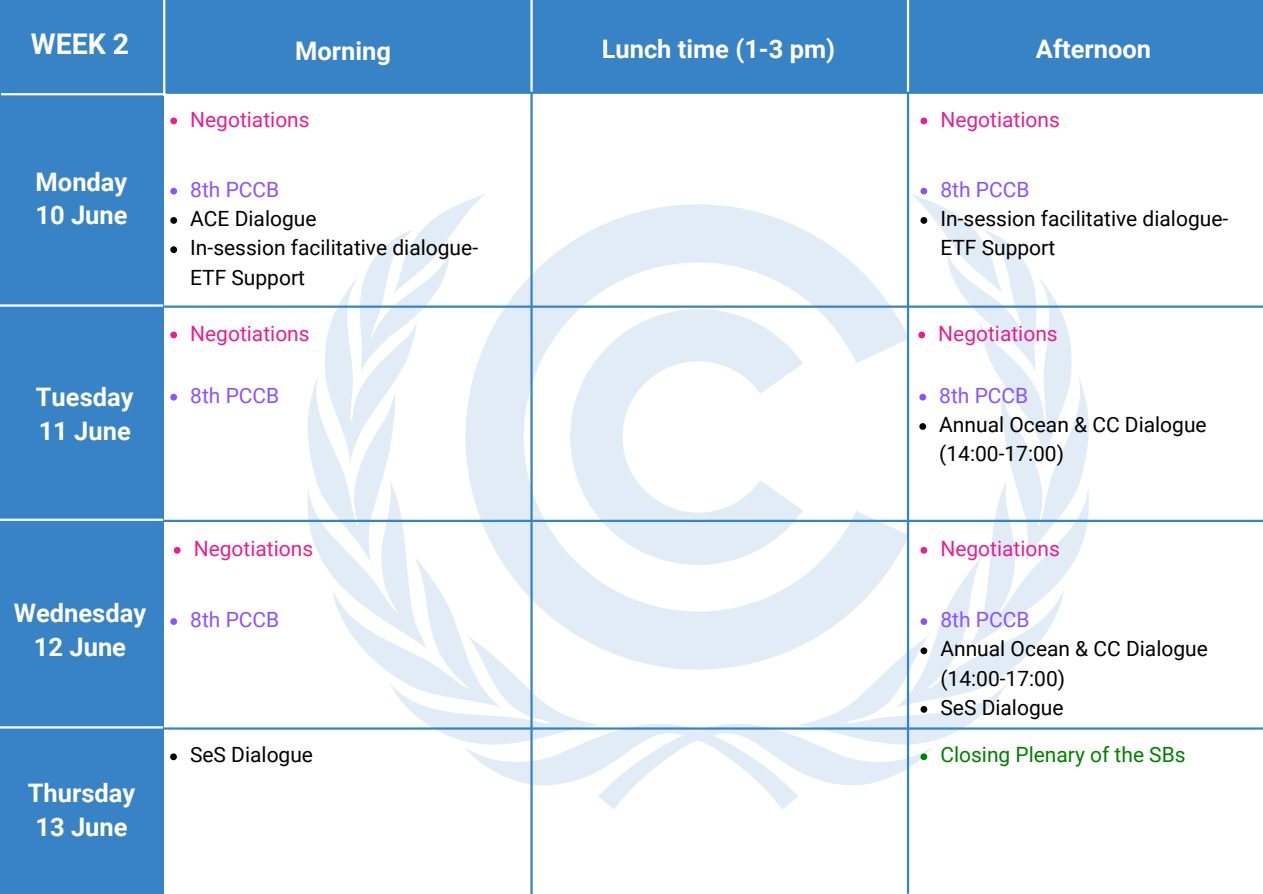
<style>
.page{position:relative;width:1263px;height:894px;background:#fff}
.page>*{position:absolute;margin:0;border:0;box-sizing:border-box;transform-origin:0 0}
.t1{font:700 28.5px "Roboto";color:#fff}
.t2{font:700 25.5px/33.8px "Roboto";color:#fff}
.t3{font:21px/29.2px "Roboto";color:#000}
.t4{font:21px "Roboto";color:#e61f93}
.t5{font:21px "Roboto";color:#8c52ff}
.t6{font:21px "Roboto";color:#008000}
</style>
<div class="page">
<div style="left:0;top:0;width:1263px;height:92px;background:#3883c5"></div>
<div style="left:0;top:0;width:163px;height:893px;background:#3883c5"></div>
<div style="left:0;top:89px;width:1263px;height:5px;background:#3883c5"></div>
<svg style="left:305px;top:193px;width:787px;height:616px"></svg>
<hr style="left:163px;top:519px;width:1100px;height:3px;background:#3883c5">
<hr style="left:0;top:518px;width:163px;height:2px;background:#fff">
<hr style="left:163px;top:305px;width:1100px;height:3px;background:#3883c5">
<hr style="left:0;top:304px;width:163px;height:2px;background:#fff">
<hr style="left:163px;top:727px;width:1100px;height:2px;background:#3883c5">
<hr style="left:0;top:726px;width:163px;height:2px;background:#fff">
<hr style="left:530px;top:92px;width:3px;height:801px;background:#3883c5">
<hr style="left:530px;top:0;width:3px;height:92px;background:#fff">
<hr style="left:907px;top:89px;width:2px;height:804px;background:#3883c5">
<hr style="left:907px;top:0;width:2px;height:92px;background:#fff">
<hr style="left:163px;top:0;width:2px;height:96px;background:#fff">
<hr style="left:1px;top:93px;width:165px;height:2px;background:#fff">
<svg style="left:170px;top:117px;width:7px;height:7px"></svg>
<svg style="left:920px;top:117px;width:7px;height:7px"></svg>
<svg style="left:170px;top:331px;width:7px;height:7px"></svg>
<svg style="left:918px;top:331px;width:7px;height:7px"></svg>
<svg style="left:920px;top:546px;width:7px;height:7px"></svg>
<svg style="left:174px;top:547px;width:7px;height:6px"></svg>
<svg style="left:920px;top:753px;width:7px;height:7px"></svg>
<svg style="left:170px;top:188px;width:7px;height:6px"></svg>
<svg style="left:170px;top:217px;width:7px;height:7px"></svg>
<svg style="left:170px;top:246px;width:7px;height:7px"></svg>
<svg style="left:920px;top:188px;width:7px;height:6px"></svg>
<svg style="left:920px;top:217px;width:7px;height:7px"></svg>
<svg style="left:170px;top:394px;width:7px;height:6px"></svg>
<svg style="left:919px;top:394px;width:7px;height:6px"></svg>
<svg style="left:919px;top:423px;width:7px;height:7px"></svg>
<svg style="left:170px;top:618px;width:7px;height:6px"></svg>
<svg style="left:170px;top:753px;width:7px;height:7px"></svg>
<svg style="left:920px;top:618px;width:7px;height:6px"></svg>
<svg style="left:920px;top:647px;width:7px;height:7px"></svg>
<svg style="left:920px;top:705px;width:7px;height:7px"></svg>
<h2 class="t1" style="left:31px;top:27px;width:100px">WEEK 2</h2>
<h1 class="t2" style="left:295px;top:35px;width:97px">Morning</h1>
<h2 class="t2" style="left:602px;top:33px;width:235px">Lunch time (1-3 pm)</h2>
<h2 class="t2" style="left:1036px;top:33px;width:117px">Afternoon</h2>
<h2 class="t2" style="left:35px;top:165px;width:94px">Monday<br>10 June</h2>
<h2 class="t2" style="left:36px;top:380px;width:99px">Tuesday<br>11 June</h2>
<h2 class="t2" style="left:14px;top:596px;width:134px;text-align:center">Wednesday<br>12 June</h2>
<h2 class="t2" style="left:28px;top:776px;width:109px;text-align:center">Thursday<br>13 June</h2>
<p class="t4" style="left:190px;top:107px;width:121px">Negotiations</p>
<p class="t4" style="left:940px;top:107px;width:121px">Negotiations</p>
<p class="t5" style="left:190px;top:177px;width:91px">8th PCCB</p>
<p class="t3" style="left:190px;top:204px;width:128px">ACE Dialogue</p>
<p class="t3" style="left:190px;top:233px;width:289px">In-session facilitative dialogue-<br>ETF Support</p>
<p class="t5" style="left:940px;top:177px;width:91px">8th PCCB</p>
<p class="t3" style="left:940px;top:204px;width:289px">In-session facilitative dialogue-<br>ETF Support</p>
<p class="t4" style="left:190px;top:321px;width:121px">Negotiations</p>
<p class="t4" style="left:938px;top:321px;width:121px">Negotiations</p>
<p class="t5" style="left:190px;top:383px;width:91px">8th PCCB</p>
<p class="t5" style="left:939px;top:383px;width:91px">8th PCCB</p>
<p class="t3" style="left:939px;top:410px;width:269px">Annual Ocean &amp; CC Dialogue (14:00-17:00)</p>
<p class="t4" style="left:194px;top:536px;width:121px">Negotiations</p>
<p class="t4" style="left:940px;top:536px;width:121px">Negotiations</p>
<p class="t5" style="left:190px;top:607px;width:91px">8th PCCB</p>
<p class="t3" style="left:190px;top:740px;width:125px">SeS Dialogue</p>
<p class="t5" style="left:940px;top:607px;width:91px">8th PCCB</p>
<p class="t3" style="left:940px;top:634px;width:269px">Annual Ocean &amp; CC Dialogue (14:00-17:00)</p>
<p class="t3" style="left:940px;top:693px;width:125px">SeS Dialogue</p>
<p class="t6" style="left:940px;top:742px;width:247px">Closing Plenary of the SBs</p>
</div>
